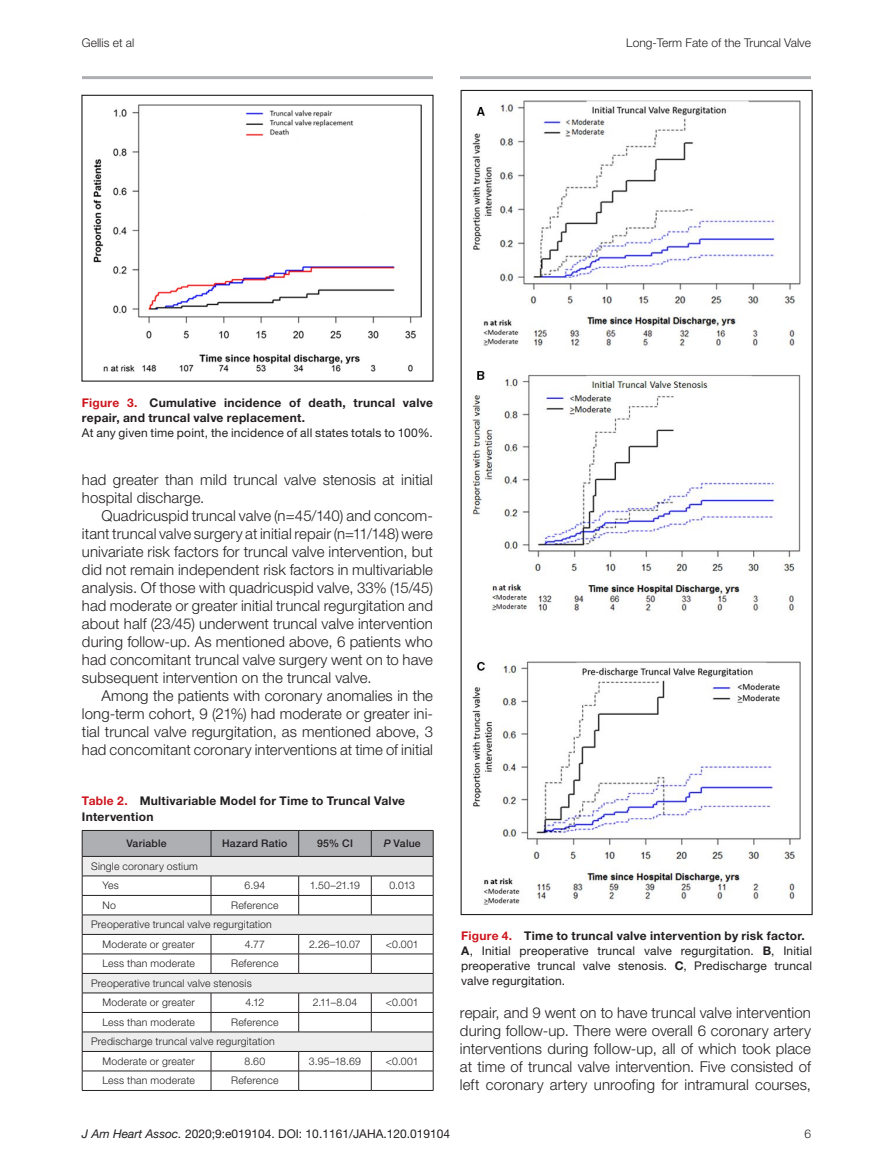
<style>
.page{position:relative;width:893px;height:1174px;background:#fff}
.page>*{position:absolute;margin:0;border:0;box-sizing:border-box;transform-origin:0 0}
.t1{font:300 15px/18px "Helvetica Neue LT Std";letter-spacing:.005em;color:#231f20;text-align:justify}
.t2{font:12px/15px "Helvetica Neue LT Std";letter-spacing:.01em;color:#231f20}
.t3{font:700 12px/15px "Helvetica Neue LT Std";letter-spacing:.025em;color:#231f20}
.t4{font:300 12px "Helvetica Neue LT Std";color:#231f20}
.t5{font:300 10.5px/19.5px "Helvetica Neue LT Std";letter-spacing:.02em;color:#231f20}
.t6{font:500 10.5px "Helvetica Neue LT Std";letter-spacing:.02em;color:#231f20}
.s1{color:#cd151d}
.s2{font-style:italic}
.s3{font-weight:700;color:#cd151d}
.s4{font-weight:700}
</style>
<div class="page">
<img style="left:94px;top:105px;width:327px;height:266px">
<hr style="left:82px;top:1090px;width:129px;height:1px;background:#231f20">
<hr style="left:211px;top:1090px;width:88px;height:1px;background:#231f20">
<hr style="left:299px;top:1090px;width:72px;height:1px;background:#231f20">
<svg style="left:82px;top:830px;width:352px;height:260px"></svg>
<hr style="left:371px;top:1090px;width:62px;height:1px;background:#231f20">
<img style="left:473px;top:100px;width:327px;height:805px">
<hr style="left:82px;top:76px;width:351px;height:3px;background:#aeafb3">
<hr style="left:460px;top:76px;width:351px;height:3px;background:#aeafb3">
<p class="t4" style="left:82px;top:35px;width:54px">Gellis et al</p>
<p class="t4" style="left:626px;top:35px;width:186px">Long-Term Fate of the Truncal Valve</p>
<p class="t3" style="left:82px;top:395px;width:352px"><span class="s1">Figure 3.</span> Cumulative incidence of death, truncal valve repair, and truncal valve replacement.</p>
<p class="t2" style="left:82px;top:425px;width:352px">At any given time point, the incidence of all states totals to 100%.</p>
<p class="t1" style="left:82px;top:470px;width:352px">had greater than mild truncal valve stenosis at initial hospital discharge.</p>
<p class="t1" style="left:82px;top:506px;width:353px;text-indent:20px">Quadricuspid truncal valve (n=45/140) and concom&shy;itant truncal valve surgery at initial repair (n=11/148) were univariate risk factors for truncal valve intervention, but did not remain independent risk factors in multivariable analysis. Of those with quadricuspid valve, 33% (15/45) had moderate or greater initial truncal regurgitation and about half (23/45) underwent truncal valve intervention during follow-up. As mentioned above, 6 patients who had concomitant truncal valve surgery went on to have subsequent intervention on the truncal valve.</p>
<p class="t1" style="left:82px;top:686px;width:353px;text-indent:20px">Among the patients with coronary anomalies in the long-term cohort, 9 (21%) had moderate or greater ini&shy;tial truncal valve regurgitation, as mentioned above, 3 had concomitant coronary interventions at time of initial</p>
<p class="t3" style="left:82px;top:793px;width:325px"><span class="s1">Table 2.</span> Multivariable Model for Time to Truncal Valve<br>Intervention</p>
<p class="t6" style="left:126px;top:837px;width:42px">Variable</p>
<p class="t6" style="left:222px;top:837px;width:67px">Hazard Ratio</p>
<p class="t6" style="left:317px;top:837px;width:37px">95% CI</p>
<p class="t6" style="left:384px;top:837px;width:39px"><span class="s2">P</span> Value</p>
<p class="t5" style="left:102px;top:856px;width:97px;text-indent:-11px">Single coronary ostium<br>Yes</p>
<p class="t5" style="left:245px;top:875px;width:22px">6.94</p>
<p class="t5" style="left:310px;top:875px;width:52px">1.50–21.19</p>
<p class="t5" style="left:389px;top:875px;width:27px">0.013</p>
<p class="t5" style="left:102px;top:895px;width:15px">No</p>
<p class="t5" style="left:231px;top:895px;width:49px">Reference</p>
<p class="t5" style="left:91px;top:914px;width:182px">Preoperative truncal valve regurgitation</p>
<p class="t5" style="left:102px;top:934px;width:94px">Moderate or greater</p>
<p class="t5" style="left:245px;top:934px;width:21px">4.77</p>
<p class="t5" style="left:309px;top:934px;width:53px">2.26–10.07</p>
<p class="t5" style="left:386px;top:934px;width:34px">&lt;0.001</p>
<p class="t5" style="left:102px;top:953px;width:94px">Less than moderate</p>
<p class="t5" style="left:231px;top:953px;width:49px">Reference</p>
<p class="t5" style="left:91px;top:973px;width:162px">Preoperative truncal valve stenosis</p>
<p class="t5" style="left:102px;top:992px;width:94px">Moderate or greater</p>
<p class="t5" style="left:245px;top:992px;width:20px">4.12</p>
<p class="t5" style="left:313px;top:992px;width:46px">2.11–8.04</p>
<p class="t5" style="left:386px;top:992px;width:34px">&lt;0.001</p>
<p class="t5" style="left:102px;top:1012px;width:94px">Less than moderate</p>
<p class="t5" style="left:231px;top:1012px;width:49px">Reference</p>
<p class="t5" style="left:91px;top:1031px;width:185px">Predischarge truncal valve regurgitation</p>
<p class="t5" style="left:102px;top:1051px;width:94px">Moderate or greater</p>
<p class="t5" style="left:244px;top:1051px;width:22px">8.60</p>
<p class="t5" style="left:309px;top:1051px;width:53px">3.95–18.69</p>
<p class="t5" style="left:386px;top:1051px;width:34px">&lt;0.001</p>
<p class="t5" style="left:102px;top:1070px;width:94px">Less than moderate</p>
<p class="t5" style="left:231px;top:1070px;width:49px">Reference</p>
<p class="t2" style="left:461px;top:928px;width:352px"><span class="s3">Figure 4.</span> <span class="s4">Time to truncal valve intervention by risk factor.<br>A</span>, Initial preoperative truncal valve regurgitation. <span class="s4">B</span>, Initial preoperative truncal valve stenosis. <span class="s4">C</span>, Predischarge truncal valve regurgitation.</p>
<p class="t1" style="left:460px;top:1003px;width:353px">repair, and 9 went on to have truncal valve intervention during follow-up. There were overall 6 coronary artery interventions during follow-up, all of which took place at time of truncal valve intervention. Five consisted of left coronary artery unroofing for intramural courses,</p>
<p class="t2" style="left:82px;top:1126px;width:370px"><span class="s2">J Am Heart Assoc.</span> 2020;9:e019104. DOI: 10.1161/JAHA.120.019104</p>
<p class="t4" style="left:804px;top:1126px;width:8px">6</p>
</div>
